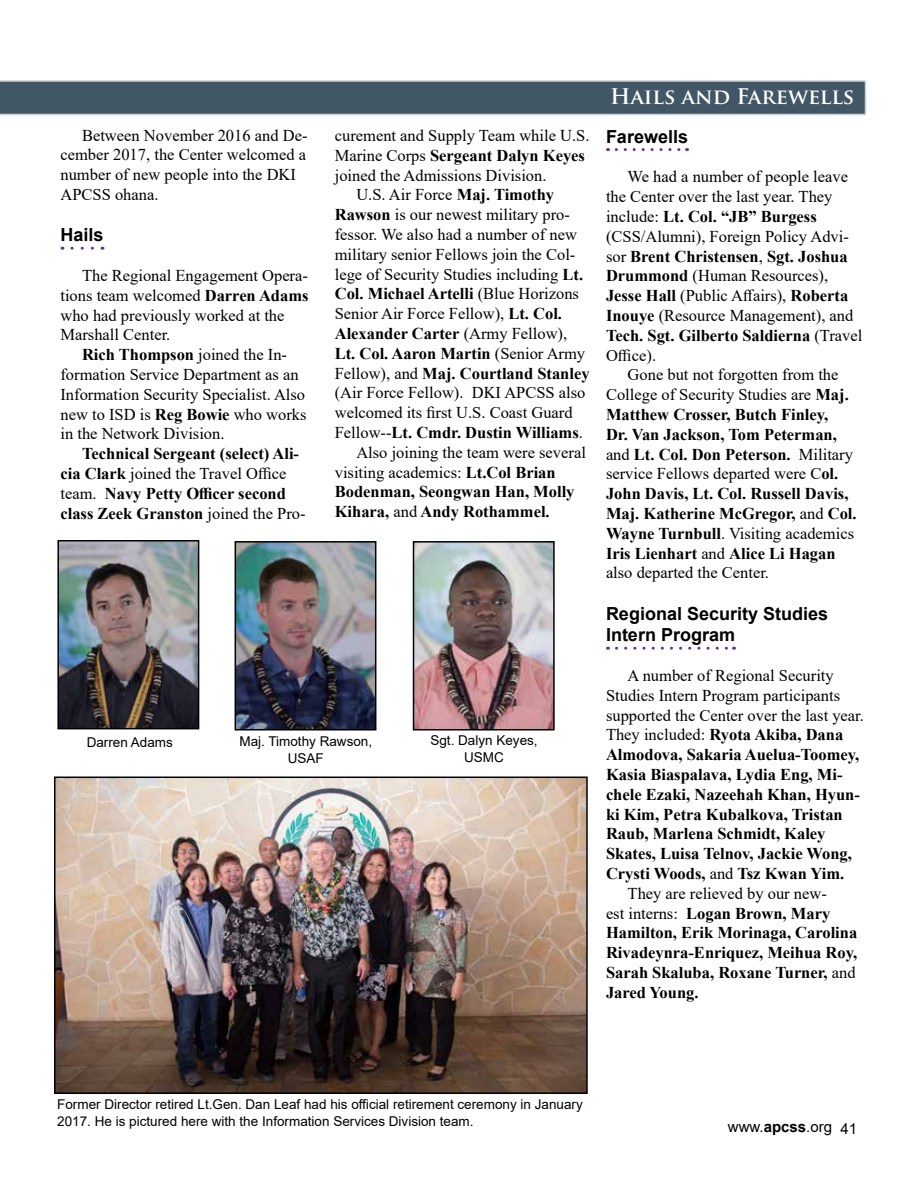
<style>
.page{position:relative;width:918px;height:1188px;background:#fff}
.page>*{position:absolute;margin:0;border:0;box-sizing:border-box;transform-origin:0 0}
.t1{font:700 21px "Trajan Pro";color:#fff}
.t2{font:700 18px/21.6px "Arial";color:#000}
.t3{font:16.5px/19.8px "Times New Roman";color:#000}
.t4{font:700 16.5px/19.8px "Times New Roman";color:#000}
.t5{font:15px "Arial";color:#000}
.t6{font:13.5px/16.5px "Arial";color:#000;text-align:center}
.s1{font-weight:700}
.s2{font-weight:400}
</style>
<div class="page">
<svg style="left:0;top:80px;width:866px;height:35px;background:#4d616f"></svg>
<svg style="left:72px;top:247px;width:31px;height:3px"></svg>
<svg style="left:616px;top:148px;width:72px;height:3px"></svg>
<svg style="left:617px;top:647px;width:118px;height:3px"></svg>
<img style="left:60px;top:543px;width:136px;height:183px">
<div style="left:57px;top:540px;width:142px;height:189px;border:2px solid #000"></div>
<img style="left:238px;top:544px;width:135px;height:183px">
<div style="left:235px;top:541px;width:141px;height:189px;border:2px solid #000"></div>
<img style="left:416px;top:544px;width:136px;height:183px">
<div style="left:413px;top:541px;width:142px;height:189px;border:2px solid #000"></div>
<img style="left:57px;top:780px;width:528px;height:311px">
<div style="left:54px;top:777px;width:534px;height:317px;border:2px solid #000"></div>
<p class="t3" style="left:60px;top:125px;width:249px;text-indent:22px">Between November 2016 and De&shy;cember 2017, the Center welcomed a number of new people into the DKI<br>APCSS ohana.</p>
<p class="t2" style="left:60px;top:224px;width:45px">Hails</p>
<p class="t3" style="left:60px;top:265px;width:250px;text-indent:22px">The Regional Engagement Opera&shy;tions team welcomed <span class="s1">Darren Adams </span>who had previously worked at the<br>Marshall Center.</p>
<p class="t3" style="left:60px;top:344px;width:248px;text-indent:22px"><span class="s1">Rich Thompson</span> joined the In&shy;formation Service Department as an<br>Information Security Specialist. Also new to ISD is <span class="s1">Reg Bowie</span> who works in the Network Division.</p>
<p class="t4" style="left:60px;top:443px;width:247px;text-indent:22px">Technical Sergeant (select) Ali&shy;cia Clark <span class="s2">joined the Travel Office team.</span> Navy Petty Officer second class Zeek Granston <span class="s2">joined the Pro-</span></p>
<p class="t3" style="left:335px;top:125px;width:256px">curement and Supply Team while U.S.</p>
<p class="t4" style="left:335px;top:145px;width:252px"><span class="s2">Marine Corps</span> Sergeant Dalyn Keyes</p>
<p class="t3" style="left:335px;top:165px;width:213px">joined the Admissions Division.</p>
<p class="t3" style="left:356px;top:184px;width:199px">U.S. Air Force <span class="s1">Maj. Timothy</span></p>
<p class="t3" style="left:335px;top:204px;width:237px"><span class="s1">Rawson</span> is our newest military pro-</p>
<p class="t3" style="left:335px;top:224px;width:244px">fessor. We also had a number of new</p>
<p class="t3" style="left:335px;top:244px;width:242px">military senior Fellows join the Col-</p>
<p class="t3" style="left:335px;top:264px;width:250px">lege of Security Studies including <span class="s1">Lt.</span></p>
<p class="t4" style="left:335px;top:284px;width:246px">Col. Michael Artelli <span class="s2">(Blue Horizons</span></p>
<p class="t3" style="left:335px;top:303px;width:229px">Senior Air Force Fellow), <span class="s1">Lt. Col.</span></p>
<p class="t4" style="left:335px;top:323px;width:234px">Alexander Carter <span class="s2">(Army Fellow),</span></p>
<p class="t4" style="left:335px;top:343px;width:252px">Lt. Col. Aaron Martin <span class="s2">(Senior Army</span></p>
<p class="t4" style="left:335px;top:363px;width:256px"><span class="s2">Fellow), and</span> Maj. Courtland Stanley</p>
<p class="t3" style="left:335px;top:382px;width:252px">(Air Force Fellow). DKI APCSS also</p>
<p class="t3" style="left:335px;top:402px;width:239px">welcomed its first U.S. Coast Guard</p>
<p class="t4" style="left:335px;top:422px;width:250px"><span class="s2">Fellow--</span>Lt. Cmdr. Dustin Williams<span class="s2">.</span></p>
<p class="t3" style="left:356px;top:442px;width:231px">Also joining the team were several</p>
<p class="t3" style="left:335px;top:462px;width:222px">visiting academics: <span class="s1">Lt.Col Brian</span></p>
<p class="t4" style="left:335px;top:482px;width:241px">Bodenman, Seongwan Han, Molly</p>
<p class="t4" style="left:335px;top:501px;width:216px">Kihara, <span class="s2">and</span> Andy Rothammel.</p>
<p class="t6" style="left:87px;top:734px;width:88px">Darren Adams</p>
<p class="t6" style="left:430px;top:732px;width:109px">Sgt. Dalyn Keyes,<br>USMC</p>
<p class="t6" style="left:239px;top:733px;width:134px">Maj. Timothy Rawson,<br>USAF</p>
<p class="t1" style="left:610px;top:83px;width:245px">Hails and Farewells</p>
<p class="t2" style="left:606px;top:126px;width:84px">Farewells</p>
<p class="t3" style="left:606px;top:166px;width:258px;text-indent:22px">We had a number of people leave the Center over the last year. They include: <span class="s1">Lt. Col. “JB” Burgess </span>(CSS/Alumni), Foreign Policy Advi&shy;sor <span class="s1">Brent Christensen</span>, <span class="s1">Sgt. Joshua<br>Drummond</span> (Human Resources),<br><span class="s1">Jesse Hall</span> (Public Affairs), <span class="s1">Roberta<br>Inouye</span> (Resource Management), and<br><span class="s1">Tech. Sgt. Gilberto Saldierna</span> (Travel<br>Office).</p>
<p class="t4" style="left:606px;top:364px;width:252px;text-indent:22px"><span class="s2">Gone but not forgotten from the College of Security Studies are</span> Maj.<br>Matthew Crosser, Butch Finley,<br>Dr. Van Jackson, Tom Peterman, <span class="s2">and</span> Lt. Col. Don Peterson. <span class="s2">Military service Fellows departed were C</span>ol.<br>John Davis, Lt. Col. Russell Davis, Maj. Katherine McGregor, <span class="s2">and</span> Col.<br>Wayne Turnbull<span class="s2">. Visiting academics </span>Iris Lienhart <span class="s2">and</span> Alice Li Hagan <span class="s2">also departed the Center.</span></p>
<p class="t2" style="left:606px;top:603px;width:224px">Regional Security Studies<br>Intern Program</p>
<p class="t3" style="left:628px;top:665px;width:208px">A number of Regional Security</p>
<p class="t3" style="left:606px;top:685px;width:236px">Studies Intern Program participants</p>
<p class="t3" style="left:606px;top:705px;width:259px">supported the Center over the last year.</p>
<p class="t4" style="left:606px;top:724px;width:239px"><span class="s2">They included:</span> Ryota Akiba, Dana</p>
<p class="t4" style="left:606px;top:744px;width:255px">Almodova, Sakaria Auelua-Toomey,</p>
<p class="t4" style="left:606px;top:764px;width:238px">Kasia Biaspalava, Lydia Eng, Mi-</p>
<p class="t4" style="left:606px;top:784px;width:255px">chele Ezaki, Nazeehah Khan, Hyun-</p>
<p class="t4" style="left:606px;top:804px;width:238px">ki Kim, Petra Kubalkova, Tristan</p>
<p class="t4" style="left:606px;top:823px;width:221px">Raub, Marlena Schmidt, Kaley</p>
<p class="t4" style="left:606px;top:843px;width:247px">Skates, Luisa Telnov, Jackie Wong,</p>
<p class="t4" style="left:606px;top:863px;width:240px">Crysti Woods, <span class="s2">and</span> Tsz Kwan Yim.</p>
<p class="t3" style="left:628px;top:883px;width:201px">They are relieved by our new-</p>
<p class="t4" style="left:606px;top:903px;width:226px"><span class="s2">est interns:</span> Logan Brown, Mary</p>
<p class="t4" style="left:606px;top:922px;width:253px">Hamilton, Erik Morinaga, Carolina</p>
<p class="t4" style="left:606px;top:942px;width:253px">Rivadeynra-Enriquez, Meihua Roy,</p>
<p class="t4" style="left:606px;top:962px;width:251px">Sarah Skaluba, Roxane Turner, <span class="s2">and</span></p>
<p class="t4" style="left:606px;top:982px;width:94px">Jared Young.</p>
<p class="t6" style="left:57px;top:1096px;width:527px;text-align:left">Former Director retired Lt.Gen. Dan Leaf had his official retirement ceremony in January<br>2017. He is pictured here with the Information Services Division team.</p>
<p class="t5" style="left:728px;top:1116px;width:131px">www.<span class="s1">apcss</span>.org 41</p>
</div>
